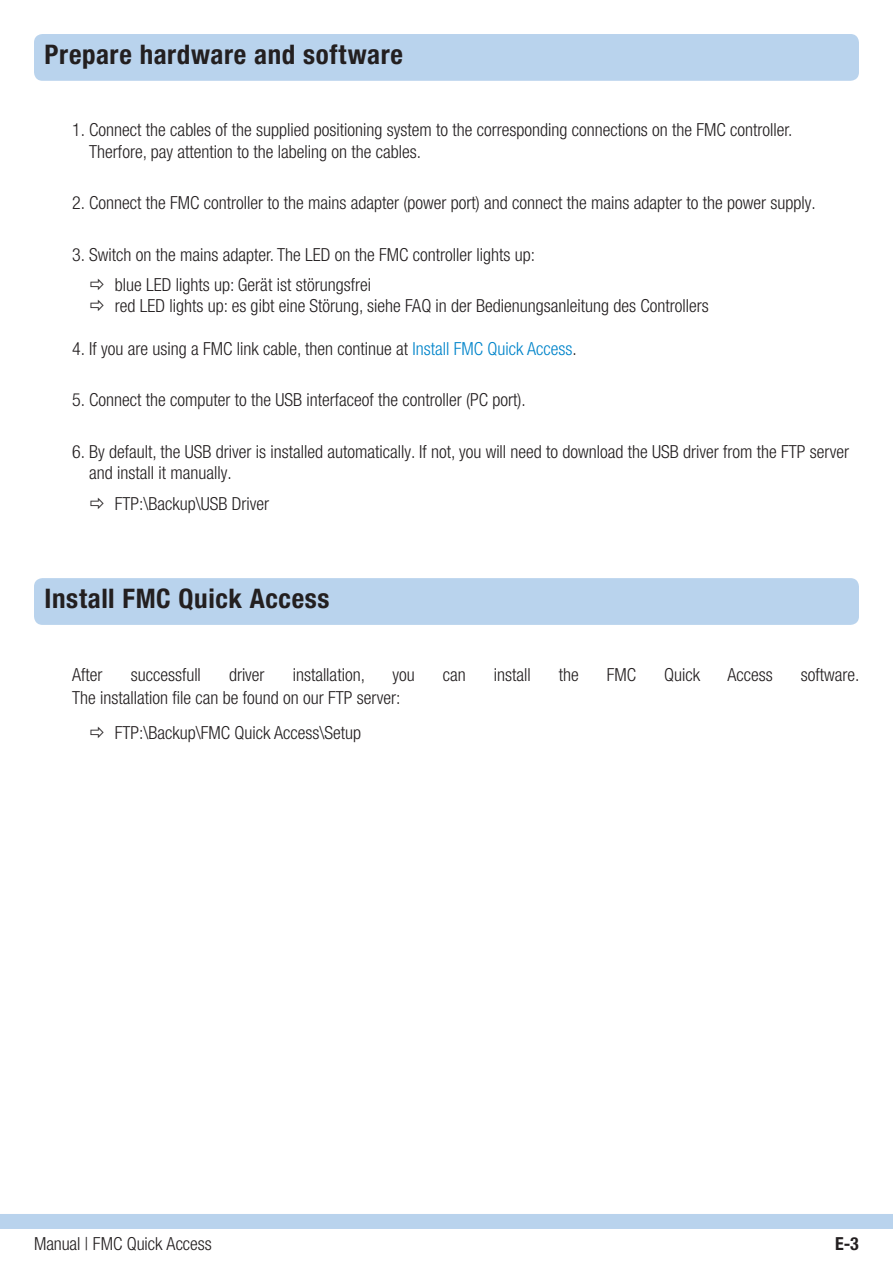
<style>
.page{position:relative;width:893px;height:1263px;background:#fff}
.page>*{position:absolute;margin:0;border:0;box-sizing:border-box;transform-origin:0 0}
.t1{font:700 condensed 27px "Helvetica Neue LT Pro";letter-spacing:.025em;color:#231f20}
.t2{font:300 condensed 18px/21.6px "Helvetica Neue LT Pro";color:#231f20}
.t3{font:700 condensed 18px "Helvetica Neue LT Pro";color:#231f20}
.s1{color:#0084ca}
</style>
<div class="page">
<div style="left:0;top:1214px;width:893px;height:15px;background:#b9d3ed"></div>
<div style="left:34px;top:578px;width:825px;height:47px;background:#b9d3ed;border-radius:9px"></div>
<div style="left:34px;top:34px;width:825px;height:47px;background:#b9d3ed;border-radius:9px"></div>
<h1 class="t1" style="left:45px;top:38px;width:360px">Prepare hardware and software</h1>
<p class="t2" style="left:89px;top:119px;width:705px;text-indent:-17px">1. Connect the cables of the supplied positioning system to the corresponding connections on the FMC controller.<br>Therfore, pay attention to the labeling on the cables.</p>
<p class="t2" style="left:72px;top:192px;width:745px">2. Connect the FMC controller to the mains adapter (power port) and connect the mains adapter to the power supply.</p>
<p class="t2" style="left:115px;top:239px;width:422px;line-height:30.2px;text-indent:-43px">3. Switch on the mains adapter. The LED on the FMC controller lights up: blue LED lights up: Gerät ist störungsfrei</p>
<p class="t2" style="left:115px;top:295px;width:595px">red LED lights up: es gibt eine Störung, siehe FAQ in der Bedienungsanleitung des Controllers</p>
<p class="t2" style="left:72px;top:338px;width:506px">4. If you are using a FMC link cable, then continue at <span class="s1">Install FMC Quick Access</span>.</p>
<p class="t2" style="left:72px;top:389px;width:455px">5. Connect the computer to the USB interfaceof the controller (PC port).</p>
<p class="t2" style="left:89px;top:441px;width:761px;text-indent:-17px">6. By default, the USB driver is installed automatically. If not, you will need to download the USB driver from the FTP server and install it manually.</p>
<p class="t2" style="left:115px;top:492px;width:156px">FTP:\Backup\USB Driver</p>
<h1 class="t1" style="left:45px;top:582px;width:286px">Install FMC Quick Access</h1>
<p class="t2" style="left:72px;top:663px;width:32px">After</p>
<p class="t2" style="left:131px;top:663px;width:72px">successfull</p>
<p class="t2" style="left:229px;top:663px;width:37px">driver</p>
<p class="t2" style="left:293px;top:663px;width:74px">installation,</p>
<p class="t2" style="left:392px;top:663px;width:24px">you</p>
<p class="t2" style="left:443px;top:663px;width:24px">can</p>
<p class="t2" style="left:494px;top:663px;width:38px">install</p>
<p class="t2" style="left:559px;top:663px;width:21px">the</p>
<p class="t2" style="left:607px;top:663px;width:31px">FMC</p>
<p class="t2" style="left:664px;top:663px;width:37px">Quick</p>
<p class="t2" style="left:728px;top:663px;width:47px">Access</p>
<p class="t2" style="left:801px;top:663px;width:60px">software.</p>
<p class="t2" style="left:72px;top:681px;width:330px;line-height:34.3px;text-align:center">The installation file can be found on our FTP server:<br>FTP:\Backup\FMC Quick Access\Setup</p>
<p class="t2" style="left:34px;top:1233px;width:179px">Manual | FMC Quick Access</p>
<p class="t3" style="left:835px;top:1233px;width:25px">E-3</p>
</div>
